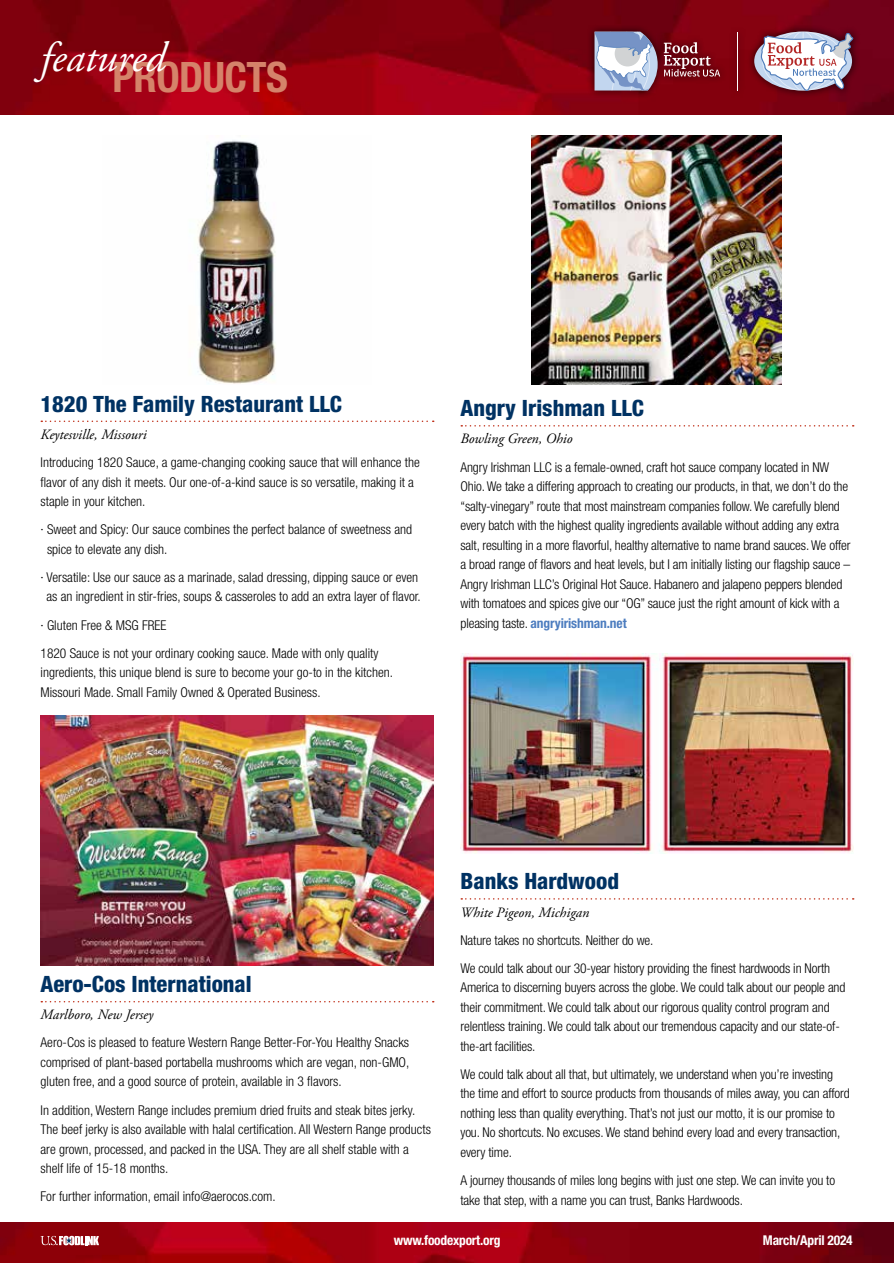
<style>
.page{position:relative;width:894px;height:1263px;background:#fff}
.page>*{position:absolute;margin:0;border:0;box-sizing:border-box;transform-origin:0 0}
.t1{font:700 condensed 42px "Helvetica Neue LT Std";letter-spacing:-.015em;color:#d5836a}
.t2{font:italic 42px "Adobe Garamond Pro";color:#fff}
.t3{font:800 condensed 22.5px "Helvetica Neue LT Std";color:#003263}
.t4{font:italic 14.25px "Adobe Garamond Pro";color:#000}
.t5{font:300 condensed 13.5px/19.5px "Helvetica Neue LT Std";letter-spacing:-.01em;color:#000}
.t6{font:700 condensed 13.5px "Helvetica Neue LT Std";letter-spacing:-.015em;color:#fff}
.s1{font-weight:700;color:#4d7dbf}
</style>
<div class="page">
<img style="left:0;top:1222px;width:893px;height:41px">
<svg style="left:40px;top:1235px;width:59px;height:10px"></svg>
<img style="left:0;top:0;width:893px;height:114px">
<svg style="left:461px;top:425px;width:392px;height:1px"></svg>
<svg style="left:461px;top:898px;width:392px;height:1px"></svg>
<img style="left:531px;top:135px;width:250px;height:250px">
<img style="left:460px;top:653px;width:393px;height:200px">
<svg style="left:41px;top:420px;width:392px;height:2px"></svg>
<svg style="left:41px;top:1001px;width:392px;height:1px"></svg>
<img style="left:197px;top:140px;width:79px;height:244px">
<img style="left:40px;top:715px;width:393px;height:250px">
<div style="left:586px;top:24px;width:274px;height:75px;background:#000;opacity:.75"></div>
<svg style="left:594px;top:32px;width:63px;height:58px"></svg>
<svg style="left:663px;top:42px;width:56px;height:35px;background:#913d46"></svg>
<svg style="left:760px;top:32px;width:93px;height:59px"></svg>
<hr style="left:736px;top:32px;width:1px;height:58px;background:#fff">
<h1 class="t2" style="left:40px;top:32px;width:126px">featured</h1>
<h1 class="t1" style="left:112px;top:51px;width:177px">PRODUCTS</h1>
<h2 class="t3" style="left:40px;top:390px;width:303px">1820 The Family Restaurant LLC</h2>
<p class="t4" style="left:40px;top:426px;width:108px">Keytesville, Missouri</p>
<p class="t5" style="left:40px;top:452px;width:381px">Introducing 1820 Sauce, a game-changing cooking sauce that will enhance the flavor of any dish it meets. Our one-of-a-kind sauce is so versatile, making it a staple in your kitchen.</p>
<p class="t5" style="left:47px;top:519px;width:366px;text-indent:-6px">· Sweet and Spicy: Our sauce combines the perfect balance of sweetness and spice to elevate any dish.</p>
<p class="t5" style="left:40px;top:567px;width:381px;text-align:center">· Versatile: Use our sauce as a marinade, salad dressing, dipping sauce or even as an ingredient in stir-fries, soups &amp; casseroles to add an extra layer of flavor.</p>
<p class="t5" style="left:40px;top:610px;width:339px;line-height:28.2px">· Gluten Free &amp; MSG FREE<br>1820 Sauce is not your ordinary cooking sauce. Made with only quality</p>
<p class="t5" style="left:40px;top:662px;width:354px">ingredients, this unique blend is sure to become your go-to in the kitchen.<br>Missouri Made. Small Family Owned &amp; Operated Business.</p>
<h2 class="t3" style="left:460px;top:394px;width:185px">Angry Irishman LLC</h2>
<p class="t4" style="left:460px;top:430px;width:114px">Bowling Green, Ohio</p>
<p class="t5" style="left:460px;top:457px;width:391px">Angry Irishman LLC is a female-owned, craft hot sauce company located in NW Ohio. We take a differing approach to creating our products, in that, we don’t do the “salty-vinegary” route that most mainstream companies follow. We carefully blend every batch with the highest quality ingredients available without adding any extra salt, resulting in a more flavorful, healthy alternative to name brand sauces. We offer a broad range of flavors and heat levels, but I am initially listing our flagship sauce – Angry Irishman LLC’s Original Hot Sauce. Habanero and jalapeno peppers blended with tomatoes and spices give our “OG” sauce just the right amount of kick with a pleasing taste. <span class="s1">angryirishman.net</span></p>
<h2 class="t3" style="left:40px;top:970px;width:213px">Aero-Cos International</h2>
<p class="t4" style="left:40px;top:1006px;width:114px">Marlboro, New Jersey</p>
<p class="t5" style="left:40px;top:1032px;width:370px;text-align:justify">Aero-Cos is pleased to feature Western Range Better-For-You Healthy Snacks comprised of plant-based portabella mushrooms which are vegan, non-GMO, gluten free, and a good source of protein, available in 3 flavors.</p>
<p class="t5" style="left:40px;top:1100px;width:392px">In addition, Western Range includes premium dried fruits and steak bites jerky.<br>The beef jerky is also available with halal certification. All Western Range products are grown, processed, and packed in the USA. They are all shelf stable with a shelf life of 15-18 months.</p>
<p class="t5" style="left:40px;top:1186px;width:236px">For further information, email info@aerocos.com.</p>
<h2 class="t3" style="left:460px;top:867px;width:160px">Banks Hardwood</h2>
<p class="t4" style="left:460px;top:903px;width:130px">White Pigeon, Michigan</p>
<p class="t5" style="left:460px;top:925px;width:371px;line-height:28.2px">Nature takes no shortcuts. Neither do we.<br>We could talk about our 30-year history providing the finest hardwoods in North</p>
<p class="t5" style="left:460px;top:977px;width:386px">America to discerning buyers across the globe. We could talk about our people and their commitment. We could talk about our rigorous quality control program and relentless training. We could talk about our tremendous capacity and our state-of&shy;the-art facilities.</p>
<p class="t5" style="left:460px;top:1064px;width:390px">We could talk about all that, but ultimately, we understand when you’re investing the time and effort to source products from thousands of miles away, you can afford nothing less than quality everything. That’s not just our motto, it is our promise to you. No shortcuts. No excuses. We stand behind every load and every transaction, every time.</p>
<p class="t5" style="left:460px;top:1170px;width:376px">A journey thousands of miles long begins with just one step. We can invite you to take that step, with a name you can trust, Banks Hardwoods.</p>
<p class="t6" style="left:393px;top:1232px;width:108px">www.foodexport.org</p>
<p class="t6" style="left:762px;top:1232px;width:91px">March/April 2024</p>
</div>
